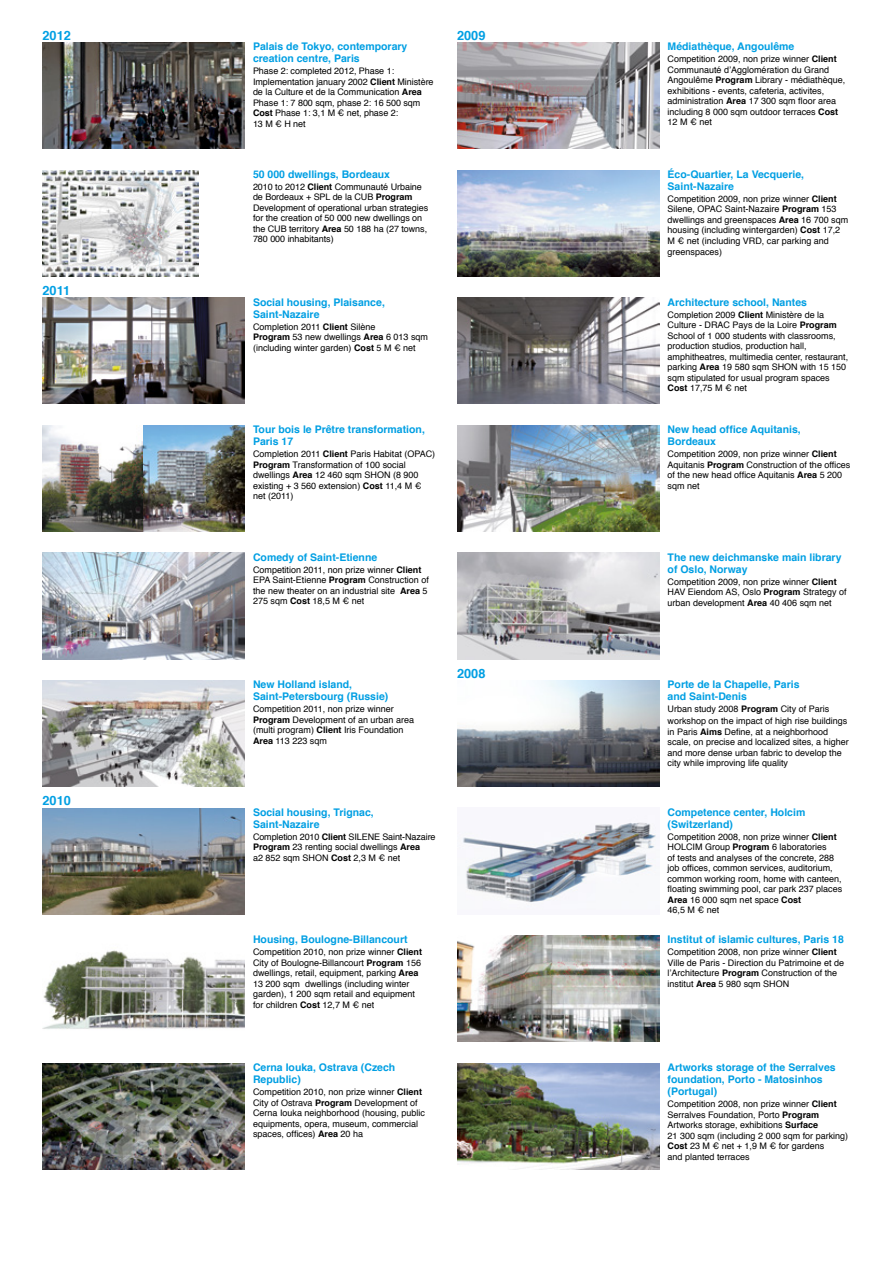
<style>
.page{position:relative;width:893px;height:1263px;background:#fff}
.page>*{position:absolute;margin:0;border:0;box-sizing:border-box;transform-origin:0 0}
.t1{font:700 12.75px "Helvetica";color:#009fe3}
.t2{font:700 10.5px/12px "Helvetica";color:#009fe3}
.t3{font:9px/10.5px "Helvetica";color:#000}
.s1{font-weight:700}
</style>
<div class="page">
<img style="left:43px;top:950px;width:201px;height:79px">
<img style="left:457px;top:935px;width:202px;height:107px">
<img style="left:457px;top:1063px;width:202px;height:106px">
<img style="left:43px;top:1063px;width:201px;height:106px">
<img style="left:457px;top:43px;width:202px;height:106px">
<img style="left:457px;top:170px;width:202px;height:106px">
<img style="left:457px;top:298px;width:202px;height:106px">
<img style="left:457px;top:425px;width:202px;height:106px">
<img style="left:457px;top:553px;width:202px;height:106px">
<img style="left:457px;top:680px;width:202px;height:107px">
<img style="left:462px;top:822px;width:194px;height:81px">
<img style="left:43px;top:808px;width:201px;height:106px">
<img style="left:43px;top:680px;width:201px;height:107px">
<img style="left:43px;top:425px;width:201px;height:106px">
<img style="left:43px;top:298px;width:201px;height:106px">
<img style="left:43px;top:170px;width:155px;height:106px">
<img style="left:43px;top:43px;width:201px;height:106px">
<img style="left:43px;top:553px;width:201px;height:106px">
<h1 class="t1" style="left:43px;top:25px;width:30px">2012</h1>
<h1 class="t1" style="left:43px;top:280px;width:29px">2011</h1>
<h1 class="t1" style="left:43px;top:790px;width:30px">2010</h1>
<p class="t2" style="left:253px;top:41px;width:156px">Palais de Tokyo, contemporary creation centre, Paris</p>
<p class="t3" style="left:253px;top:66px;width:182px">Phase 2: completed 2012, Phase 1:<br>Implementation january 2002 <span class="s1">Client</span> Ministère de la Culture et de la Communication <span class="s1">Area<br></span>Phase 1: 7 800 sqm, phase 2: 16 500 sqm<br><span class="s1">Cost</span> Phase 1: 3,1 M € net, phase 2:<br>13 M € H net</p>
<p class="t2" style="left:253px;top:168px;width:139px">50 000 dwellings, Bordeaux</p>
<p class="t3" style="left:253px;top:182px;width:177px">2010 to 2012 <span class="s1">Client</span> Communauté Urbaine de Bordeaux + SPL de la CUB <span class="s1">Program </span>Development of operational urban strategies for the creation of 50 000 new dwellings on the CUB territory <span class="s1">Area</span> 50 188 ha (27 towns, 780 000 inhabitants)</p>
<p class="t2" style="left:253px;top:296px;width:133px">Social housing, Plaisance,<br>Saint-Nazaire</p>
<p class="t3" style="left:253px;top:321px;width:177px">Completion 2011 <span class="s1">Client</span> Silène<br><span class="s1">Program</span> 53 new dwellings <span class="s1">Area</span> 6 013 sqm (including winter garden) <span class="s1">Cost</span> 5 M € net</p>
<h1 class="t1" style="left:457px;top:25px;width:30px">2009</h1>
<p class="t2" style="left:253px;top:424px;width:173px">Tour bois le Prêtre transformation,<br>Paris 17</p>
<p class="t3" style="left:253px;top:449px;width:184px">Completion 2011 <span class="s1">Client</span> Paris Habitat (OPAC)<br><span class="s1">Program</span> Transformation of 100 social dwellings <span class="s1">Area</span> 12 460 sqm SHON (8 900 existing + 3 560 extension) <span class="s1">Cost</span> 11,4 M € net (2011)</p>
<p class="t2" style="left:253px;top:551px;width:126px">Comedy of Saint-Etienne</p>
<p class="t3" style="left:253px;top:564px;width:177px">Competition 2011, non prize winner <span class="s1">Client </span>EPA Saint-Etienne <span class="s1">Program</span> Construction of the new theater on an industrial site <span class="s1">Area</span> 5<br>275 sqm <span class="s1">Cost</span> 18,5 M € net</p>
<p class="t2" style="left:253px;top:679px;width:137px">New Holland island,<br>Saint-Petersbourg (Russie)</p>
<p class="t3" style="left:253px;top:704px;width:163px">Competition 2011, non prize winner<br><span class="s1">Program</span> Development of an urban area (multi program) <span class="s1">Client</span> Iris Foundation<br><span class="s1">Area</span> 113 223 sqm</p>
<h1 class="t1" style="left:457px;top:663px;width:30px">2008</h1>
<p class="t2" style="left:253px;top:806px;width:122px">Social housing, Trignac,<br>Saint-Nazaire</p>
<p class="t3" style="left:253px;top:832px;width:184px">Completion 2010 <span class="s1">Client</span> SILENE Saint-Nazaire<br><span class="s1">Program</span> 23 renting social dwellings <span class="s1">Area<br></span>a2 852 sqm SHON <span class="s1">Cost</span> 2,3 M € net</p>
<p class="t2" style="left:253px;top:934px;width:156px">Housing, Boulogne-Billancourt</p>
<p class="t3" style="left:253px;top:947px;width:171px">Competition 2010, non prize winner <span class="s1">Client </span>City of Boulogne-Billancourt <span class="s1">Program</span> 156 dwellings, retail, equipment, parking <span class="s1">Area </span>13 200 sqm dwellings (including winter garden), 1 200 sqm retail and equipment for children <span class="s1">Cost</span> 12,7 M € net</p>
<p class="t2" style="left:253px;top:1061px;width:144px">Cerna Iouka, Ostrava (Czech<br>Republic)</p>
<p class="t3" style="left:253px;top:1087px;width:174px">Competition 2010, non prize winner <span class="s1">Client </span>City of Ostrava <span class="s1">Program</span> Development of Cerna Iouka neighborhood (housing, public equipments, opera, museum, commercial spaces, offices) <span class="s1">Area</span> 20 ha</p>
<p class="t2" style="left:668px;top:41px;width:128px">Médiathèque, Angoulême</p>
<p class="t3" style="left:668px;top:54px;width:179px">Competition 2009, non prize winner <span class="s1">Client </span>Communauté d’Agglomération du Grand Angoulême <span class="s1">Program</span> Library - médiathèque, exhibitions - events, cafeteria, activites, administration <span class="s1">Area</span> 17 300 sqm floor area including 8 000 sqm outdoor terraces <span class="s1">Cost </span>12 M € net</p>
<p class="t2" style="left:668px;top:168px;width:138px">Éco-Quartier, La Vecquerie,<br>Saint-Nazaire</p>
<p class="t3" style="left:668px;top:194px;width:182px">Competition 2009, non prize winner <span class="s1">Client </span>Silene, OPAC Saint-Nazaire <span class="s1">Program</span> 153 dwellings and greenspaces <span class="s1">Area</span> 16 700 sqm housing (including wintergarden) <span class="s1">Cost</span> 17,2<br>M € net (including VRD, car parking and greenspaces)</p>
<p class="t2" style="left:668px;top:296px;width:141px">Architecture school, Nantes</p>
<p class="t3" style="left:668px;top:309px;width:182px">Completion 2009 <span class="s1">Client</span> Ministère de la Culture - DRAC Pays de la Loire <span class="s1">Program </span>School of 1 000 students with classrooms, production studios, production hall, amphitheatres, multimedia center, restaurant, parking <span class="s1">Area</span> 19 580 sqm SHON with 15 150 sqm stipulated for usual program spaces <span class="s1">Cost</span> 17,75 M € net</p>
<p class="t2" style="left:668px;top:424px;width:135px">New head office Aquitanis,<br>Bordeaux</p>
<p class="t3" style="left:668px;top:449px;width:184px">Competition 2009, non prize winner <span class="s1">Client </span>Aquitanis <span class="s1">Program</span> Construction of the offices of the new head office Aquitanis <span class="s1">Area</span> 5 200 sqm net</p>
<p class="t2" style="left:668px;top:551px;width:175px">The new deichmanske main library of Oslo, Norway</p>
<p class="t3" style="left:668px;top:576px;width:180px">Competition 2009, non prize winner <span class="s1">Client<br></span>HAV Eiendom AS, Oslo <span class="s1">Program</span> Strategy of urban development <span class="s1">Area</span> 40 406 sqm net</p>
<p class="t2" style="left:668px;top:679px;width:133px">Porte de la Chapelle, Paris and Saint-Denis</p>
<p class="t3" style="left:668px;top:703px;width:181px;line-height:12px">Urban study 2008 <span class="s1">Program</span> City of Paris workshop on the impact of high rise buildings</p>
<p class="t3" style="left:668px;top:727px;width:183px">in Paris <span class="s1">Aims</span> Define, at a neighborhood scale, on precise and localized sites, a higher and more dense urban fabric to develop the city while improving life quality</p>
<p class="t2" style="left:668px;top:806px;width:139px">Competence center, Holcim (Switzerland)</p>
<p class="t3" style="left:668px;top:832px;width:176px">Competition 2008, non prize winner <span class="s1">Client </span>HOLCIM Group <span class="s1">Program</span> 6 laboratories<br>of tests and analyses of the concrete, 288 job offices, common services, auditorium, common working room, home with canteen, floating swimming pool, car park 237 places <span class="s1">Area</span> 16 000 sqm net space <span class="s1">Cost<br></span>46,5 M € net</p>
<p class="t2" style="left:668px;top:934px;width:178px">Institut of islamic cultures, Paris 18</p>
<p class="t3" style="left:668px;top:947px;width:178px">Competition 2008, non prize winner <span class="s1">Client </span>Ville de Paris - Direction du Patrimoine et de l’Architecture <span class="s1">Program</span> Construction of the institut <span class="s1">Area</span> 5 980 sqm SHON</p>
<p class="t2" style="left:668px;top:1061px;width:170px">Artworks storage of the Serralves foundation, Porto - Matosinhos (Portugal)</p>
<p class="t3" style="left:668px;top:1099px;width:182px">Competition 2008, non prize winner <span class="s1">Client </span>Serralves Foundation, Porto <span class="s1">Program </span>Artworks storage, exhibitions <span class="s1">Surface<br></span>21 300 sqm (including 2 000 sqm for parking)<br><span class="s1">Cost</span> 23 M € net + 1,9 M € for gardens<br>and planted terraces</p>
</div>
